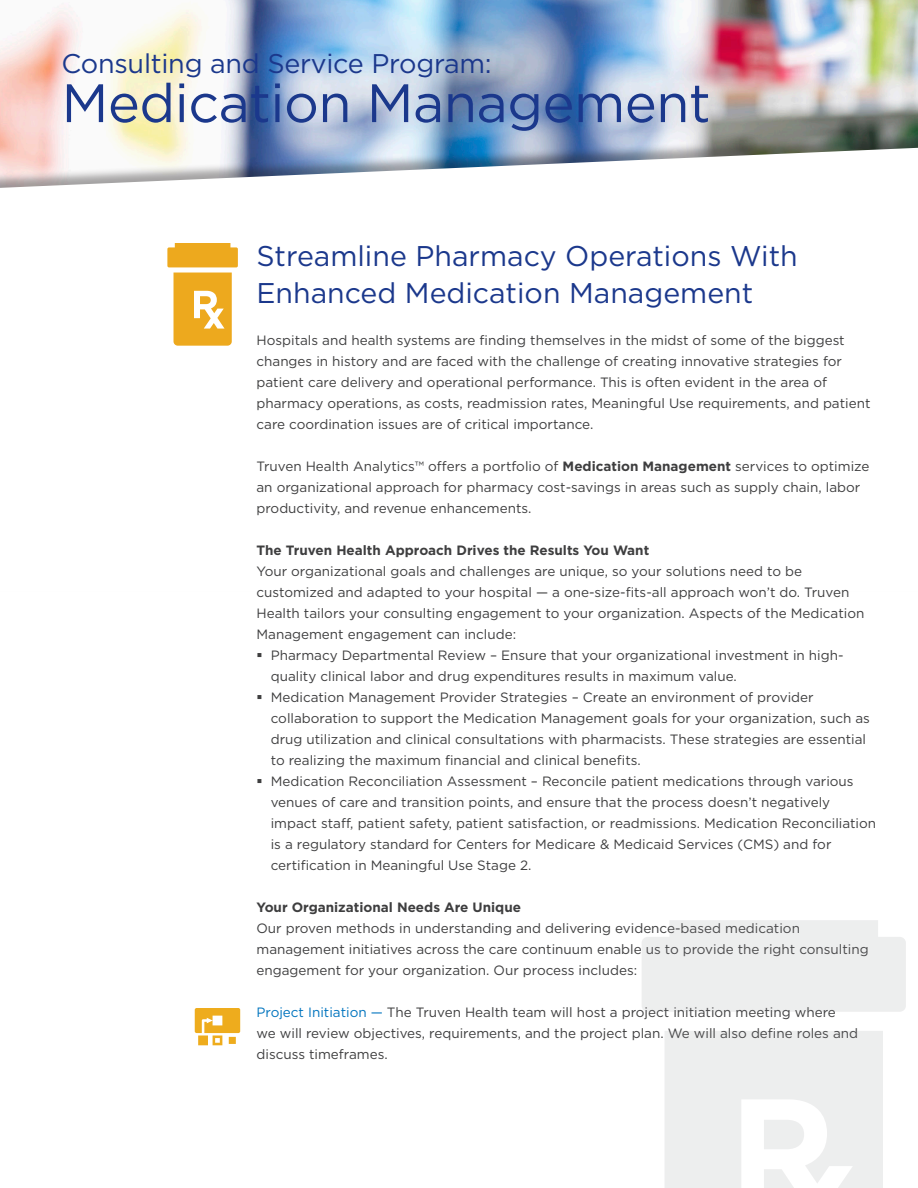
<style>
.page{position:relative;width:918px;height:1188px;background:#fff}
.page>*{position:absolute;margin:0;border:0;box-sizing:border-box;transform-origin:0 0}
.Bar_Copy{font:54px "Gotham";letter-spacing:-.01em;color:#1b388c}
.body_copy{font:28.5px/37.5px "Gotham";color:#1b388c}
.Bar_Copy-2{font:27px "Gotham";letter-spacing:-.01em;color:#1b388c}
.body_copy-2{font:13.5px/21px "Gotham";color:#3e3e3f}
.body_copy-3{font:700 13.5px "Gotham";color:#3e3e3f}
.s1{font-weight:700}
.s2{color:#0074be}
</style>
<div class="page">
<img style="left:0;top:0;width:918px;height:130px">
<div style="left:0;top:130px;width:918px;height:463px;background:#231f20;opacity:.4"></div>
<svg style="left:0;top:148px;width:918px;height:444px"></svg>
<svg style="left:195px;top:1008px;width:45px;height:37px"></svg>
<div style="left:167px;top:243px;width:71px;height:24px;background:#eda91e"></div>
<svg style="left:174px;top:273px;width:58px;height:73px"></svg>
<div style="left:642px;top:920px;width:264px;height:92px;background:#edeeee"></div>
<svg style="left:665px;top:1031px;width:218px;height:157px"></svg>
<p class="Bar_Copy-2" style="left:62px;top:46px;width:432px">Consulting and Service Program:</p>
<p class="Bar_Copy" style="left:62px;top:68px;width:651px">Medication Management</p>
<p class="body_copy" style="left:256px;top:236px;width:543px">Streamline Pharmacy Operations With<br>Enhanced Medication Management</p>
<p class="body_copy-2" style="left:256px;top:330px;width:616px">Hospitals and health systems are finding themselves in the midst of some of the biggest changes in history and are faced with the challenge of creating innovative strategies for patient care delivery and operational performance. This is often evident in the area of pharmacy operations, as costs, readmission rates, Meaningful Use requirements, and patient care coordination issues are of critical importance.</p>
<p class="body_copy-2" style="left:256px;top:456px;width:615px">Truven Health Analytics™ offers a portfolio of <span class="s1">Medication Management</span> services to optimize an organizational approach for pharmacy cost-savings in areas such as supply chain, labor productivity, and revenue enhancements.</p>
<p class="body_copy-3" style="left:256px;top:542px;width:394px">The Truven Health Approach Drives the Results You Want</p>
<p class="body_copy-2" style="left:256px;top:561px;width:609px">Your organizational goals and challenges are unique, so your solutions need to be customized and adapted to your hospital — a one-size-fits-all approach won’t do. Truven Health tailors your consulting engagement to your organization. Aspects of the Medication Management engagement can include:</p>
<p class="body_copy-2" style="left:271px;top:645px;width:574px;text-indent:-14px">▪ Pharmacy Departmental Review – Ensure that your organizational investment in high&shy;quality clinical labor and drug expenditures results in maximum value.</p>
<p class="body_copy-2" style="left:271px;top:687px;width:601px;text-indent:-14px">▪ Medication Management Provider Strategies – Create an environment of provider collaboration to support the Medication Management goals for your organization, such as drug utilization and clinical consultations with pharmacists. These strategies are essential to realizing the maximum financial and clinical benefits.</p>
<p class="body_copy-2" style="left:271px;top:771px;width:607px;text-indent:-14px">▪ Medication Reconciliation Assessment – Reconcile patient medications through various venues of care and transition points, and ensure that the process doesn’t negatively impact staff, patient safety, patient satisfaction, or readmissions. Medication Reconciliation is a regulatory standard for Centers for Medicare &amp; Medicaid Services (CMS) and for certification in Meaningful Use Stage 2.</p>
<p class="body_copy-3" style="left:256px;top:899px;width:266px">Your Organizational Needs Are Unique</p>
<p class="body_copy-2" style="left:256px;top:918px;width:614px">Our proven methods in understanding and delivering evidence-based medication management initiatives across the care continuum enable us to provide the right consulting engagement for your organization. Our process includes:</p>
<p class="body_copy-2" style="left:256px;top:1002px;width:603px"><span class="s2">Project Initiation —</span> The Truven Health team will host a project initiation meeting where we will review objectives, requirements, and the project plan. We will also define roles and discuss timeframes.</p>
</div>
